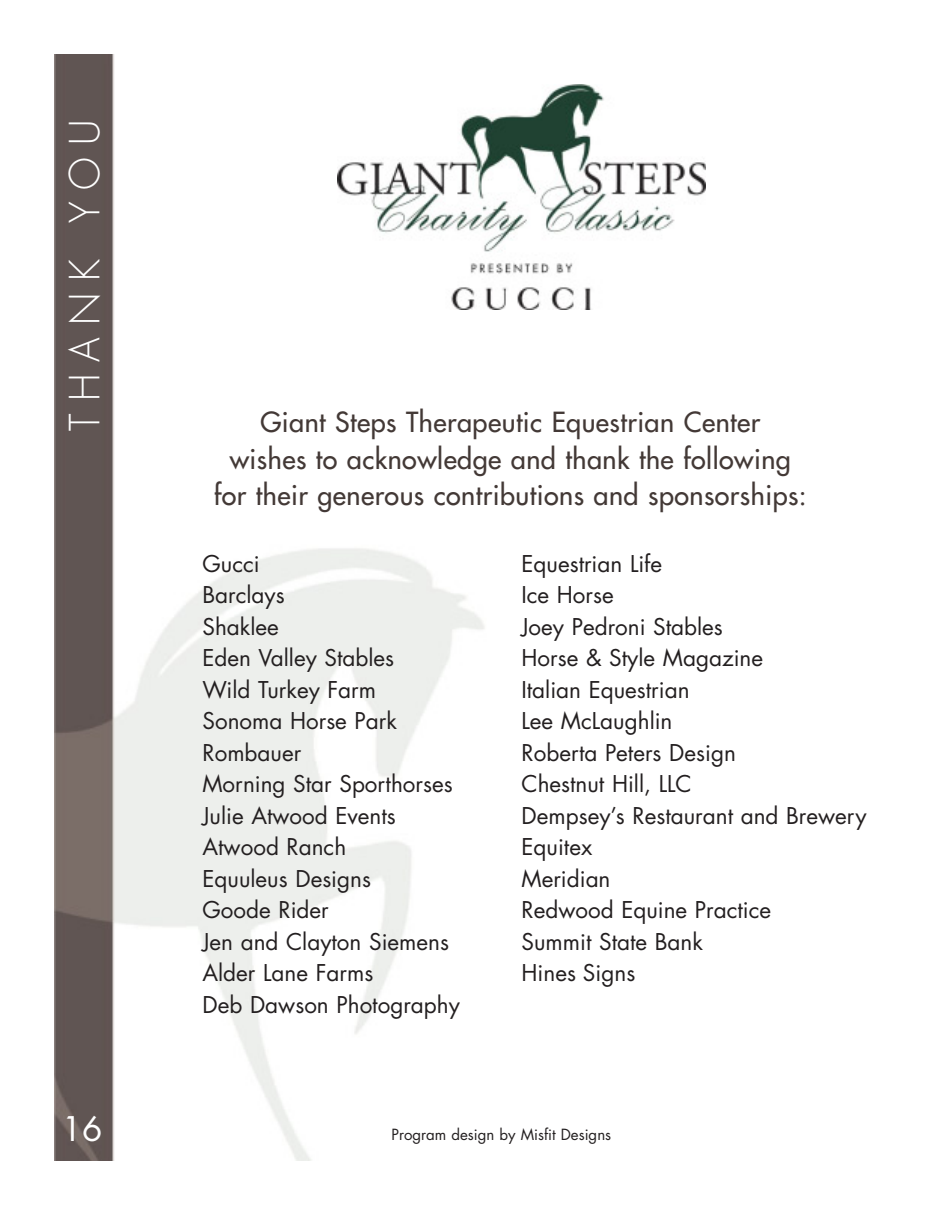
<style>
.page{position:relative;width:945px;height:1215px;background:#fff}
.page>*{position:absolute;margin:0;border:0;box-sizing:border-box;transform-origin:0 0}
.t1{font:300 40.5px "Futura";letter-spacing:.31em;color:#fff;scale:.95 1}
.t2{font:33px "Futura";color:#fff}
.t3{font:27px/36.8px "Futura";letter-spacing:.015em;color:#433936;text-align:center}
.t4{font:22.5px/31.5px "Futura";color:#231f20}
.t5{font:15px "Futura";color:#231f20}
</style>
<div class="page">
<img style="left:54px;top:54px;width:431px;height:1107px">
<div style="left:338px;top:85px;width:375px;height:245px;background:#fff"></div>
<img style="left:337px;top:85px;width:368px;height:225px">
<h1 class="t1" style="left:66px;top:431px;width:329px;rotate:-90deg">THANK YOU</h1>
<h2 class="t2" style="left:62px;top:1114px;width:42px">16</h2>
<p class="t3" style="left:214px;top:405px;width:594px">Giant Steps Therapeutic Equestrian Center<br>wishes to acknowledge and thank the following for their generous contributions and sponsorships:</p>
<p class="t4" style="left:202px;top:550px;width:259px">Gucci<br>Barclays<br>Shaklee<br>Eden Valley Stables<br>Wild Turkey Farm<br>Sonoma Horse Park<br>Rombauer<br>Morning Star Sporthorses<br>Julie Atwood Events<br>Atwood Ranch<br>Equuleus Designs<br>Goode Rider<br>Jen and Clayton Siemens<br>Alder Lane Farms<br>Deb Dawson Photography</p>
<p class="t4" style="left:522px;top:550px;width:347px">Equestrian Life<br>Ice Horse<br>Joey Pedroni Stables<br>Horse &amp; Style Magazine<br>Italian Equestrian<br>Lee McLaughlin<br>Roberta Peters Design<br>Chestnut Hill, LLC<br>Dempsey’s Restaurant and Brewery<br>Equitex<br>Meridian<br>Redwood Equine Practice<br>Summit State Bank<br>Hines Signs</p>
<p class="t5" style="left:392px;top:1128px;width:221px">Program design by Misfit Designs</p>
</div>
